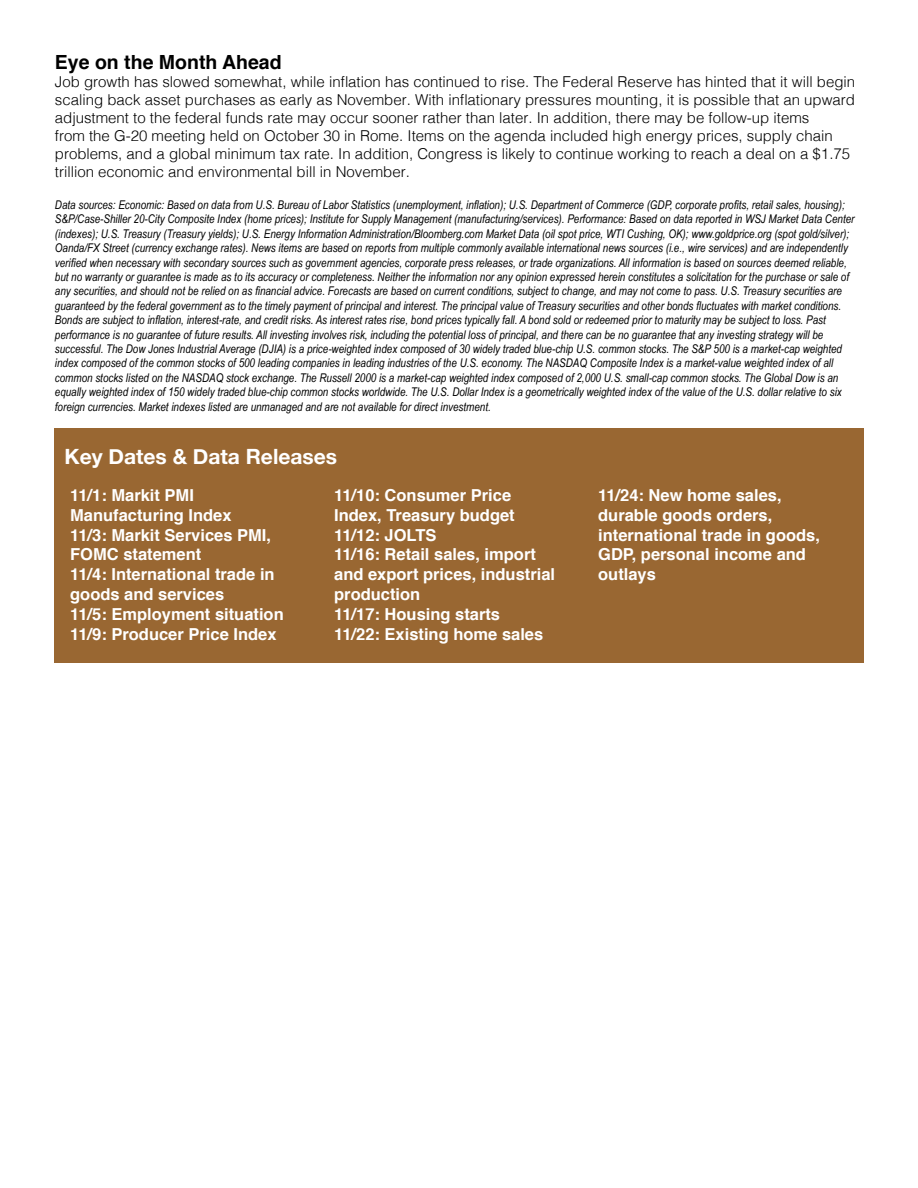
<style>
.page{position:relative;width:918px;height:1188px;background:#fff}
.page>*{position:absolute;margin:0;border:0;box-sizing:border-box;transform-origin:0 0}
.t1{font:700 21px "Helvetica Neue";color:#fff}
.t2{font:700 19.5px "Helvetica";color:#000}
.t3{font:700 16.5px/19.8px "Helvetica";color:#fff}
.t4{font:300 15px/18px "Helvetica";color:#000}
.t5{font:italic 12px/14.4px "Arial Narrow";color:#000}
</style>
<div class="page">
<div style="left:54px;top:428px;width:810px;height:235px;background:#996732"></div>
<h2 class="t2" style="left:55px;top:46px;width:228px">Eye on the Month Ahead</h2>
<p class="t4" style="left:55px;top:71px;width:802px">Job growth has slowed somewhat, while inflation has continued to rise. The Federal Reserve has hinted that it will begin scaling back asset purchases as early as November. With inflationary pressures mounting, it is possible that an upward adjustment to the federal funds rate may occur sooner rather than later. In addition, there may be follow-up items<br>from the G-20 meeting held on October 30 in Rome. Items on the agenda included high energy prices, supply chain problems, and a global minimum tax rate. In addition, Congress is likely to continue working to reach a deal on a $1.75 trillion economic and environmental bill in November.</p>
<p class="t5" style="left:55px;top:197px;width:801px">Data sources: Economic: Based on data from U.S. Bureau of Labor Statistics (unemployment, inflation); U.S. Department of Commerce (GDP, corporate profits, retail sales, housing); S&amp;P/Case-Shiller 20-City Composite Index (home prices); Institute for Supply Management (manufacturing/services). Performance: Based on data reported in WSJ Market Data Center (indexes); U.S. Treasury (Treasury yields); U.S. Energy Information Administration/Bloomberg.com Market Data (oil spot price, WTI Cushing, OK); www.goldprice.org (spot gold/silver); Oanda/FX Street (currency exchange rates). News items are based on reports from multiple commonly available international news sources (i.e., wire services) and are independently verified when necessary with secondary sources such as government agencies, corporate press releases, or trade organizations. All information is based on sources deemed reliable, but no warranty or guarantee is made as to its accuracy or completeness. Neither the information nor any opinion expressed herein constitutes a solicitation for the purchase or sale of any securities, and should not be relied on as financial advice. Forecasts are based on current conditions, subject to change, and may not come to pass. U.S. Treasury securities are guaranteed by the federal government as to the timely payment of principal and interest. The principal value of Treasury securities and other bonds fluctuates with market conditions.<br>Bonds are subject to inflation, interest-rate, and credit risks. As interest rates rise, bond prices typically fall. A bond sold or redeemed prior to maturity may be subject to loss. Past performance is no guarantee of future results. All investing involves risk, including the potential loss of principal, and there can be no guarantee that any investing strategy will be successful. The Dow Jones Industrial Average (DJIA) is a price-weighted index composed of 30 widely traded blue-chip U.S. common stocks. The S&amp;P 500 is a market-cap weighted index composed of the common stocks of 500 leading companies in leading industries of the U.S. economy. The NASDAQ Composite Index is a market-value weighted index of all common stocks listed on the NASDAQ stock exchange. The Russell 2000 is a market-cap weighted index composed of 2,000 U.S. small-cap common stocks. The Global Dow is an equally weighted index of 150 widely traded blue-chip common stocks worldwide. The U.S. Dollar Index is a geometrically weighted index of the value of the U.S. dollar relative to six foreign currencies. Market indexes listed are unmanaged and are not available for direct investment.</p>
<h1 class="t1" style="left:65px;top:440px;width:274px">Key Dates &amp; Data Releases</h1>
<h3 class="t3" style="left:70px;top:486px;width:215px">11/1: Markit PMI<br>Manufacturing Index<br>11/3: Markit Services PMI,<br>FOMC statement<br>11/4: International trade in goods and services<br>11/5: Employment situation<br>11/9: Producer Price Index</h3>
<h3 class="t3" style="left:334px;top:486px;width:222px">11/10: Consumer Price<br>Index, Treasury budget<br>11/12: JOLTS<br>11/16: Retail sales, import and export prices, industrial production<br>11/17: Housing starts<br>11/22: Existing home sales</h3>
<h3 class="t3" style="left:598px;top:486px;width:223px">11/24: New home sales, durable goods orders, international trade in goods,<br>GDP, personal income and outlays</h3>
</div>
